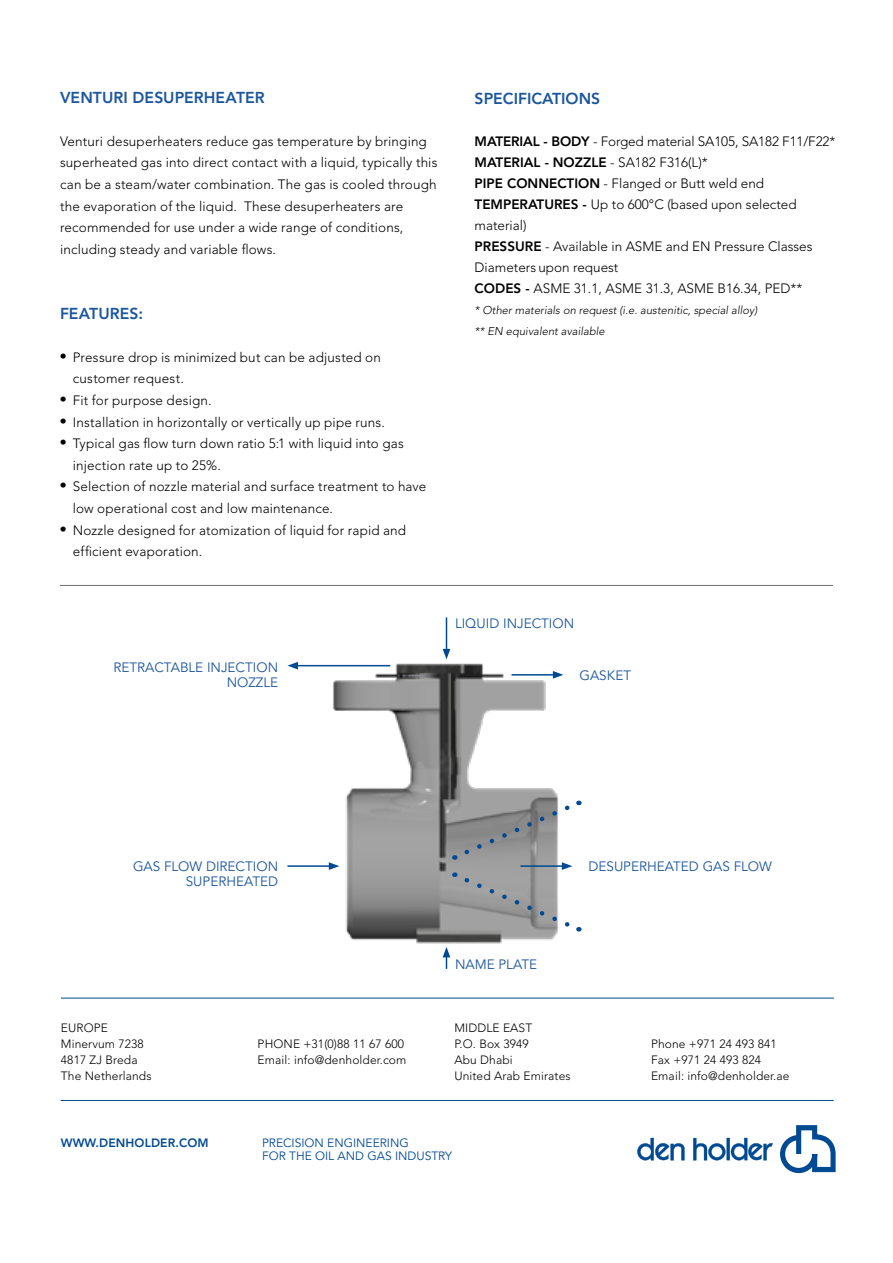
<style>
.page{position:relative;width:893px;height:1263px;background:#fff}
.page>*{position:absolute;margin:0;border:0;box-sizing:border-box;transform-origin:0 0}
.t1{font:800 15.75px "Avenir LT Std";letter-spacing:.005em;color:#1c569d}
.t2{font:300 13.5px/21.6px "Avenir LT Std";letter-spacing:.01em;color:#000}
.t3{font:13.5px/15px "Avenir LT Std";color:#1c569d;text-align:right}
.t4{font:300 12px/16.2px "Avenir LT Std";letter-spacing:.01em;color:#000}
.t5{font:12px/13.5px "Avenir LT Std";color:#004993}
.t6{font:800 12px "Avenir LT Std";letter-spacing:.01em;color:#004993}
.t7{font:italic 300 11.25px/21px "Avenir LT Std";color:#000}
.s1{font-family:"Times";font-weight:400;font-size:18px}
.s2{font-weight:800}
</style>
<div class="page">
<img style="left:297px;top:617px;width:285px;height:341px">
<hr style="left:60px;top:585px;width:773px;height:1px;background:#6f6f6e">
<hr style="left:61px;top:1100px;width:773px;height:1px;background:#004993">
<svg style="left:780px;top:1125px;width:56px;height:48px"></svg>
<svg style="left:637px;top:1138px;width:48px;height:23px"></svg>
<svg style="left:693px;top:1138px;width:80px;height:23px"></svg>
<hr style="left:61px;top:998px;width:773px;height:1px;background:#004993">
<svg style="left:461px;top:800px;width:118px;height:132px"></svg>
<hr style="left:511px;top:674px;width:44px;height:1px;background:#004993">
<svg style="left:553px;top:671px;width:10px;height:8px"></svg>
<hr style="left:287px;top:865px;width:44px;height:2px;background:#004993">
<svg style="left:329px;top:862px;width:10px;height:8px"></svg>
<hr style="left:446px;top:617px;width:1px;height:34px;background:#004993">
<svg style="left:443px;top:649px;width:7px;height:10px"></svg>
<svg style="left:443px;top:947px;width:7px;height:22px"></svg>
<hr style="left:296px;top:665px;width:94px;height:1px;background:#004993">
<svg style="left:287px;top:662px;width:11px;height:7px"></svg>
<p class="t1" style="left:60px;top:88px;width:206px">VENTURI DESUPERHEATER</p>
<p class="t2" style="left:60px;top:130px;width:379px">Venturi desuperheaters reduce gas temperature by bringing superheated gas into direct contact with a liquid, typically this can be a steam/water combination. The gas is cooled through the evaporation of the liquid. These desuperheaters are recommended for use under a wide range of conditions, including steady and variable flows.</p>
<p class="t1" style="left:60px;top:304px;width:85px">FEATURES:</p>
<p class="t2" style="left:73px;top:346px;width:310px;text-indent:-13px"><span class="s1">•</span> Pressure drop is minimized but can be adjusted on customer request.</p>
<p class="t2" style="left:60px;top:390px;width:153px"><span class="s1">•</span> Fit for purpose design.</p>
<p class="t2" style="left:60px;top:411px;width:326px"><span class="s1">•</span> Installation in horizontally or vertically up pipe runs.</p>
<p class="t2" style="left:73px;top:433px;width:333px;text-indent:-13px"><span class="s1">•</span> Typical gas flow turn down ratio 5:1 with liquid into gas injection rate up to 25%.</p>
<p class="t2" style="left:73px;top:476px;width:355px;text-indent:-13px"><span class="s1">•</span> Selection of nozzle material and surface treatment to have low operational cost and low maintenance.</p>
<p class="t2" style="left:73px;top:519px;width:335px;text-indent:-13px"><span class="s1">•</span> Nozzle designed for atomization of liquid for rapid and efficient evaporation.</p>
<p class="t1" style="left:475px;top:89px;width:127px">SPECIFICATIONS</p>
<p class="t2" style="left:475px;top:131px;width:362px;line-height:21px"><span class="s2">MATERIAL - BODY</span> - Forged material SA105, SA182 F11/F22* <span class="s2">MATERIAL - NOZZLE</span> - SA182 F316(L)*<br><span class="s2">PIPE CONNECTION</span> - Flanged or Butt weld end <span class="s2">TEMPERATURES -</span> Up to 600°C (based upon selected material)<br><span class="s2">PRESSURE</span> - Available in ASME and EN Pressure Classes Diameters upon request<br><span class="s2">CODES -</span> ASME 31.1, ASME 31.3, ASME B16.34, PED**</p>
<p class="t7" style="left:475px;top:299px;width:284px">* Other materials on request (i.e. austenitic, special alloy) ** EN equivalent available</p>
<p class="t3" style="left:113px;top:660px;width:166px">RETRACTABLE INJECTION<br>NOZZLE</p>
<p class="t3" style="left:455px;top:616px;width:121px">LIQUID INJECTION</p>
<p class="t3" style="left:580px;top:668px;width:53px">GASKET</p>
<p class="t3" style="left:133px;top:859px;width:147px">GAS FLOW DIRECTION<br>SUPERHEATED</p>
<p class="t3" style="left:588px;top:859px;width:185px">DESUPERHEATED GAS FLOW</p>
<p class="t3" style="left:455px;top:957px;width:84px">NAME PLATE</p>
<p class="t4" style="left:61px;top:1019px;width:92px">EUROPE<br>Minervum 7238<br>4817 ZJ Breda<br>The Netherlands</p>
<p class="t4" style="left:258px;top:1035px;width:150px">PHONE +31(0)88 11 67 600<br>Email: info@denholder.com</p>
<p class="t4" style="left:454px;top:1019px;width:118px">MIDDLE EAST<br>P.O. Box 3949<br>Abu Dhabi<br>United Arab Emirates</p>
<p class="t4" style="left:651px;top:1035px;width:140px">Phone +971 24 493 841<br>Fax +971 24 493 824<br>Email: info@denholder.ae</p>
<p class="t6" style="left:61px;top:1135px;width:149px">WWW.DENHOLDER.COM</p>
<p class="t5" style="left:262px;top:1136px;width:192px">PRECISION ENGINEERING<br>FOR THE OIL AND GAS INDUSTRY</p>
</div>
